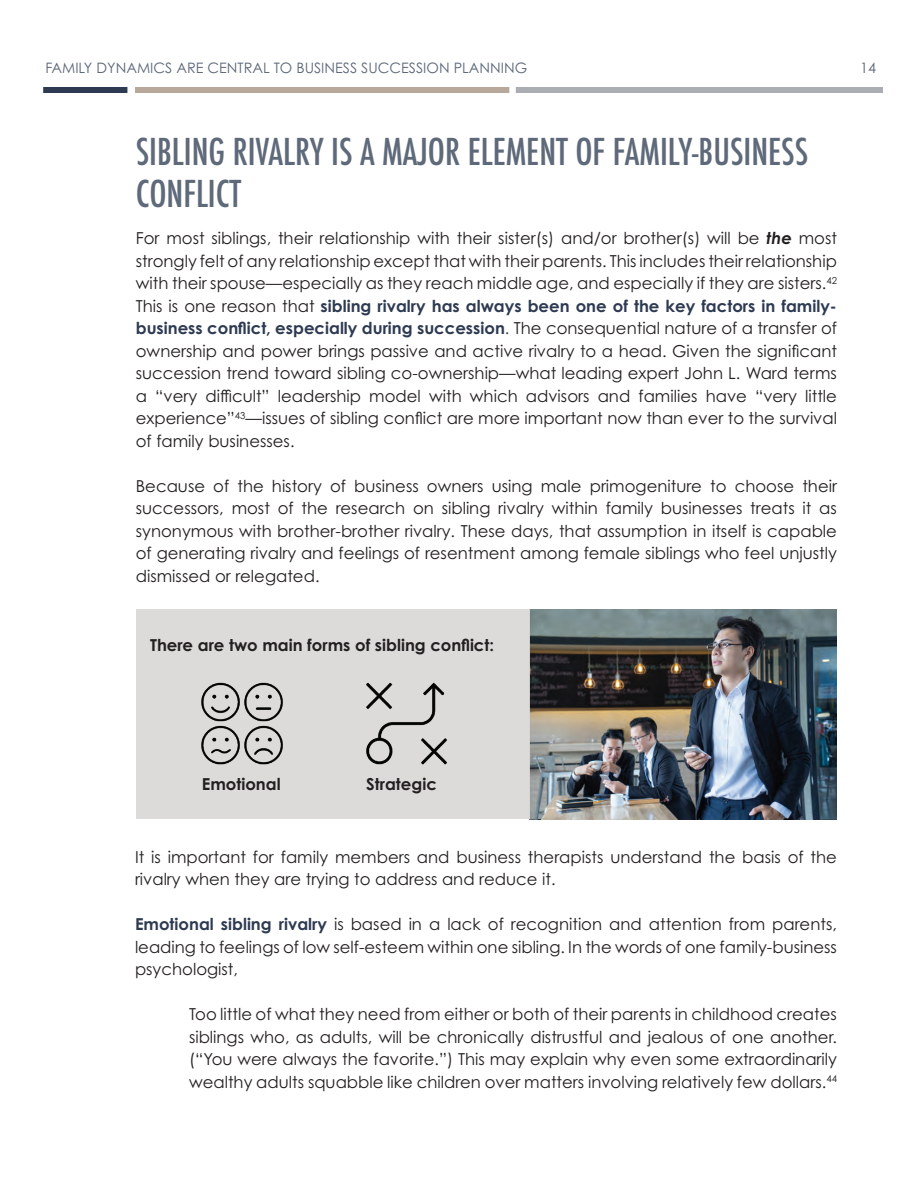
<style>
.page{position:relative;width:918px;height:1188px;background:#fff}
.page>*{position:absolute;margin:0;border:0;box-sizing:border-box;transform-origin:0 0}
.t1{font:500 condensed 36px/42px "Futura";color:#5e697a}
.t2{font:16.5px/22.5px "Century Gothic Pro";color:#231f20;text-align:justify}
.t3{font:700 16.5px "Century Gothic Pro";color:#231f20}
.t4{font:14.4px "Century Gothic Pro";color:#5e697a}
.s1{font-weight:700;font-style:italic}
.s2{font-weight:700;color:#2d3a51}
.s3{color:#2d3a51}
</style>
<div class="page">
<div style="left:43px;top:87px;width:84px;height:6px;background:#2d3a51"></div>
<div style="left:516px;top:87px;width:367px;height:6px;background:#aaadb2"></div>
<div style="left:135px;top:87px;width:374px;height:6px;background:#b7a89a"></div>
<img style="left:529px;top:610px;width:308px;height:209px">
<div style="left:136px;top:610px;width:393px;height:209px;background:#dad9d8"></div>
<img style="left:201px;top:682px;width:82px;height:83px">
<img style="left:366px;top:682px;width:81px;height:83px">
<p class="t4" style="left:45px;top:59px;width:483px">FAMILY DYNAMICS ARE CENTRAL TO BUSINESS SUCCESSION PLANNING</p>
<p class="t4" style="left:860px;top:59px;width:17px">14</p>
<h1 class="t1" style="left:136px;top:131px;width:674px">SIBLING RIVALRY IS A MAJOR ELEMENT OF FAMILY-BUSINESS<br>CONFLICT</h1>
<p class="t2" style="left:136px;top:227px;width:703px">For most siblings, their relationship with their sister(s) and/or brother(s) will be <span class="s1">the</span> most strongly felt of any relationship except that with their parents. This includes their relationship with their spouse—especially as they reach middle age, and especially if they are sisters.<sup>42<br></sup>This is one reason that <span class="s2">sibling rivalry has always been one of the key factors in family&shy;business conflict, especially during succession</span><span class="s3">.</span> The consequential nature of a transfer of ownership and power brings passive and active rivalry to a head. Given the significant succession trend toward sibling co-ownership—what leading expert John L. Ward terms a “very difficult” leadership model with which advisors and families have “very little experience”<sup>43</sup>—issues of sibling conflict are more important now than ever to the survival of family businesses.</p>
<p class="t2" style="left:136px;top:474px;width:703px">Because of the history of business owners using male primogeniture to choose their successors, most of the research on sibling rivalry within family businesses treats it as synonymous with brother-brother rivalry. These days, that assumption in itself is capable of generating rivalry and feelings of resentment among female siblings who feel unjustly dismissed or relegated.</p>
<p class="t3" style="left:150px;top:634px;width:346px">There are two main forms of sibling conflict:</p>
<p class="t3" style="left:202px;top:774px;width:80px">Emotional</p>
<p class="t3" style="left:366px;top:774px;width:72px">Strategic</p>
<p class="t2" style="left:135px;top:846px;width:704px">It is important for family members and business therapists understand the basis of the rivalry when they are trying to address and reduce it.</p>
<p class="t2" style="left:135px;top:913px;width:704px"><span class="s2">Emotional sibling rivalry</span> is based in a lack of recognition and attention from parents, leading to feelings of low self-esteem within one sibling. In the words of one family-business psychologist,</p>
<p class="t2" style="left:189px;top:1003px;width:650px">Too little of what they need from either or both of their parents in childhood creates siblings who, as adults, will be chronically distrustful and jealous of one another. (“You were always the favorite.”) This may explain why even some extraordinarily wealthy adults squabble like children over matters involving relatively few dollars.<sup>44</sup></p>
</div>
